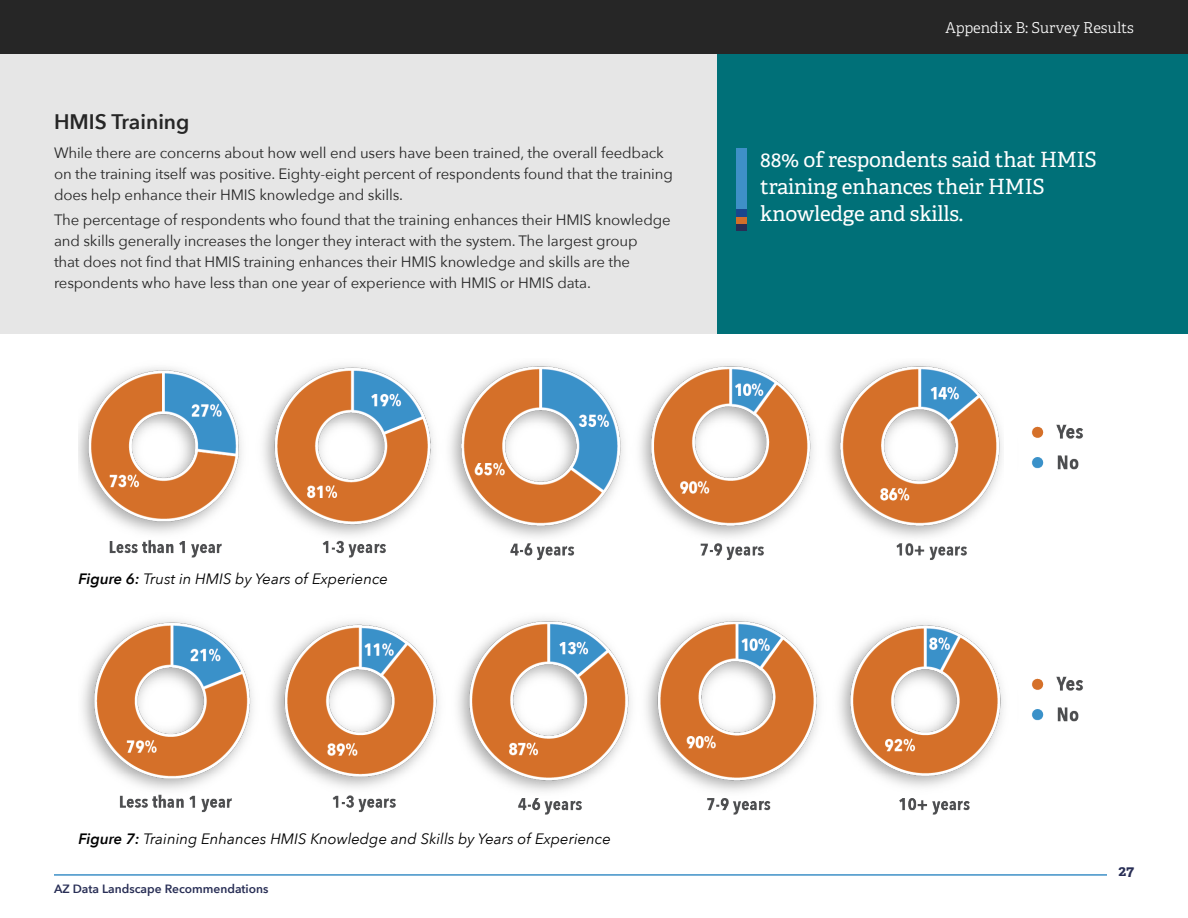
<style>
.page{position:relative;width:1188px;height:918px;background:#fff}
.page>*{position:absolute;margin:0;border:0;box-sizing:border-box;transform-origin:0 0}
.Callout{font:21px/27px "Adelle";letter-spacing:-.01em;color:#fff}
.t1{font:600 21px "Avenir Next";color:#262626}
.text{font:15px/21px "Avenir Next";letter-spacing:-.01em;color:#262626}
.text-2{font:italic 15px "Avenir Next";color:#000}
.t2{font:300 15px "Adelle";letter-spacing:-.005em;color:#fff}
.t3{font:700 15px "Adelle";color:#282e55}
.t4{font:600 12px "Avenir Next";color:#282e55}
.s1{font-weight:600}
</style>
<div class="page">
<div style="left:0;top:27px;width:1188px;height:307px;background:#e6e6e6"></div>
<div style="left:717px;top:45px;width:471px;height:289px;background:#007078"></div>
<div style="left:0;top:0;width:1188px;height:54px;background:#262626"></div>
<img style="left:79px;top:363px;width:923px;height:197px">
<img style="left:1031px;top:424px;width:52px;height:46px">
<img style="left:1031px;top:676px;width:52px;height:46px">
<img style="left:82px;top:618px;width:921px;height:197px">
<div style="left:736px;top:148px;width:11px;height:83px;background:#3e90c7"></div>
<div style="left:736px;top:224px;width:11px;height:7px;background:#282e55"></div>
<div style="left:736px;top:217px;width:11px;height:7px;background:#d26f2a"></div>
<div style="left:736px;top:210px;width:11px;height:7px;background:#18478d"></div>
<hr style="left:54px;top:874px;width:1053px;height:2px;background:#3e90c7">
<h2 class="t1" style="left:54px;top:104px;width:137px">HMIS Training</h2>
<p class="text" style="left:54px;top:141px;width:620px">While there are concerns about how well end users have been trained, the overall feedback on the training itself was positive. Eighty-eight percent of respondents found that the training does help enhance their HMIS knowledge and skills.</p>
<p class="text" style="left:54px;top:209px;width:618px">The percentage of respondents who found that the training enhances their HMIS knowledge and skills generally increases the longer they interact with the system. The largest group<br>that does not find that HMIS training enhances their HMIS knowledge and skills are the respondents who have less than one year of experience with HMIS or HMIS data.</p>
<p class="t2" style="left:946px;top:18px;width:190px">Appendix B: Survey Results</p>
<p class="Callout" style="left:760px;top:147px;width:338px">88% of respondents said that HMIS training enhances their HMIS knowledge and skills.</p>
<p class="text-2" style="left:79px;top:567px;width:311px"><span class="s1">Figure 6:</span> Trust in HMIS by Years of Experience</p>
<p class="text-2" style="left:79px;top:826px;width:534px"><span class="s1">Figure 7:</span> Training Enhances HMIS Knowledge and Skills by Years of Experience</p>
<p class="t4" style="left:54px;top:878px;width:216px">AZ Data Landscape Recommendations</p>
<p class="t3" style="left:1119px;top:861px;width:17px">27</p>
</div>
